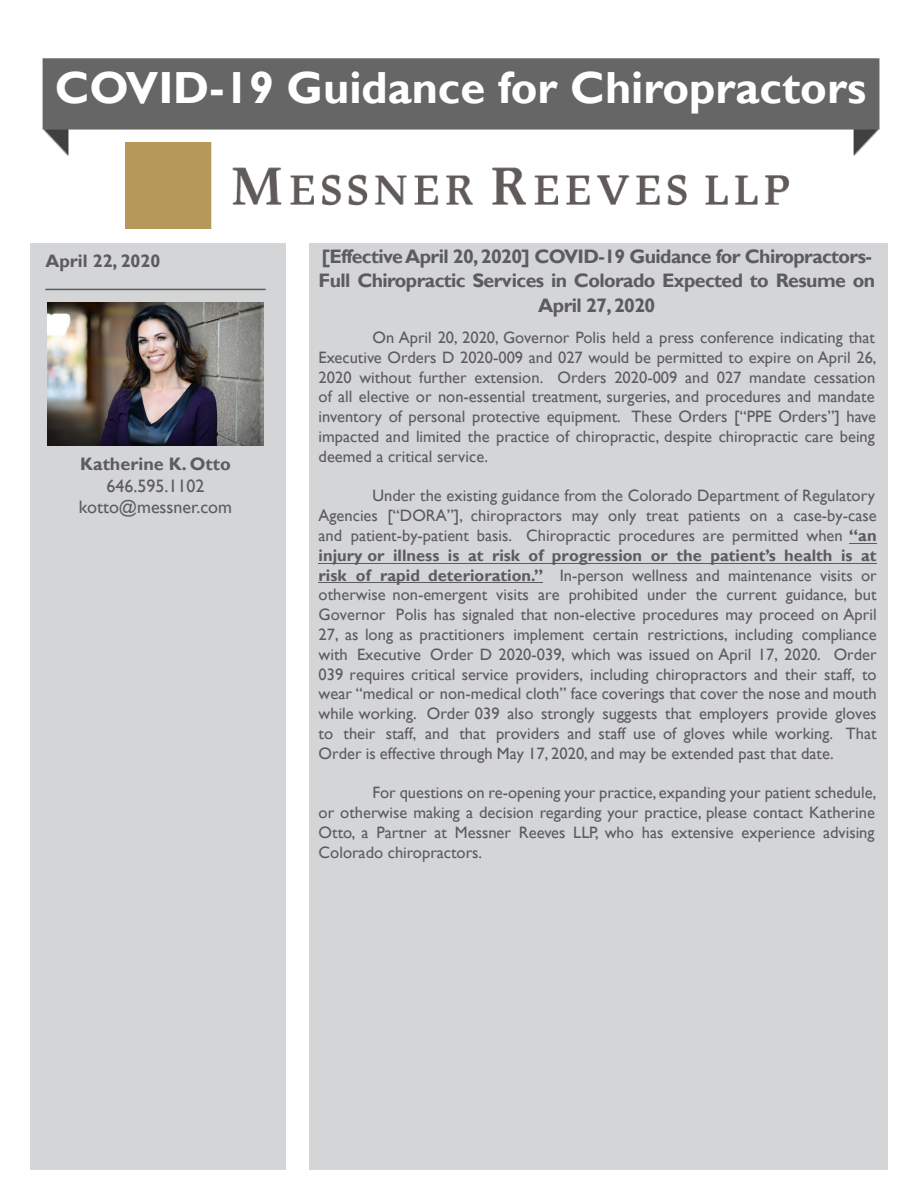
<style>
.page{position:relative;width:918px;height:1188px;background:#fff}
.page>*{position:absolute;margin:0;border:0;box-sizing:border-box;transform-origin:0 0}
.t1{font:700 45px "Gill Sans";color:#fff}
.t2{font:700 19.5px/23.4px "Gill Sans";letter-spacing:-.03em;color:#5c5c5f}
.t3{font:18px "Gill Sans";color:#5c5c5f}
.t4{font:700 18px "Gill Sans";color:#5c5c5f}
.t5{font:16.5px/19.8px "Gill Sans";color:#5c5c5f;text-align:justify}
.s1{font-weight:700}
</style>
<div class="page">
<img style="left:42px;top:58px;width:838px;height:98px">
<div style="left:30px;top:243px;width:256px;height:927px;background:#d4d5d7"></div>
<div style="left:310px;top:243px;width:578px;height:927px;background:#d4d5d7"></div>
<img style="left:125px;top:143px;width:668px;height:86px">
<hr style="left:45px;top:289px;width:221px;height:1px;background:#5c5c5f">
<img style="left:47px;top:302px;width:217px;height:144px">
<svg style="left:849px;top:543px;width:28px;height:1px"></svg>
<hr style="left:319px;top:563px;width:558px;height:1px;background:#5c5c5f">
<hr style="left:319px;top:583px;width:224px;height:1px;background:#5c5c5f">
<p class="t1" style="left:55px;top:60px;width:813px">COVID-19 Guidance for Chiropractors</p>
<p class="t4" style="left:45px;top:250px;width:117px">April 22, 2020</p>
<p class="t4" style="left:80px;top:453px;width:152px">Katherine K. Otto</p>
<p class="t3" style="left:107px;top:475px;width:99px">646.595.1102</p>
<p class="t3" style="left:79px;top:497px;width:155px">kotto@messner.com</p>
<p class="t2" style="left:319px;top:246px;width:558px">[Effective April 20,2020] COVID-19 Guidance for Chiropractors-<br>Full Chiropractic Services in Colorado Expected to Resume on</p>
<p class="t2" style="left:538px;top:294px;width:119px">April 27, 2020</p>
<p class="t5" style="left:319px;top:328px;width:559px;text-indent:54px">On April 20, 2020, Governor Polis held a press conference indicating that Executive Orders D 2020-009 and 027 would be permitted to expire on April 26, 2020 without further extension. Orders 2020-009 and 027 mandate cessation of all elective or non-essential treatment, surgeries, and procedures and mandate inventory of personal protective equipment. These Orders [“PPE Orders”] have impacted and limited the practice of chiropractic, despite chiropractic care being deemed a critical service.</p>
<p class="t5" style="left:319px;top:486px;width:560px;text-indent:54px">Under the existing guidance from the Colorado Department of Regulatory Agencies [“DORA”], chiropractors may only treat patients on a case-by-case and patient-by-patient basis. Chiropractic procedures are permitted when <span class="s1">“an injury or illness is at risk of progression or the patient’s health is at risk of rapid deterioration.”</span> In-person wellness and maintenance visits or otherwise non-emergent visits are prohibited under the current guidance, but Governor Polis has signaled that non-elective procedures may proceed on April 27, as long as practitioners implement certain restrictions, including compliance with Executive Order D 2020-039, which was issued on April 17, 2020. Order 039 requires critical service providers, including chiropractors and their staff, to wear “medical or non-medical cloth” face coverings that cover the nose and mouth while working. Order 039 also strongly suggests that employers provide gloves to their staff, and that providers and staff use of gloves while working. That Order is effective through May 17, 2020, and may be extended past that date.</p>
<p class="t5" style="left:319px;top:783px;width:559px;text-align:left;text-indent:54px">For questions on re-opening your practice, expanding your patient schedule, or otherwise making a decision regarding your practice, please contact Katherine Otto, a Partner at Messner Reeves LLP, who has extensive experience advising Colorado chiropractors.</p>
</div>
